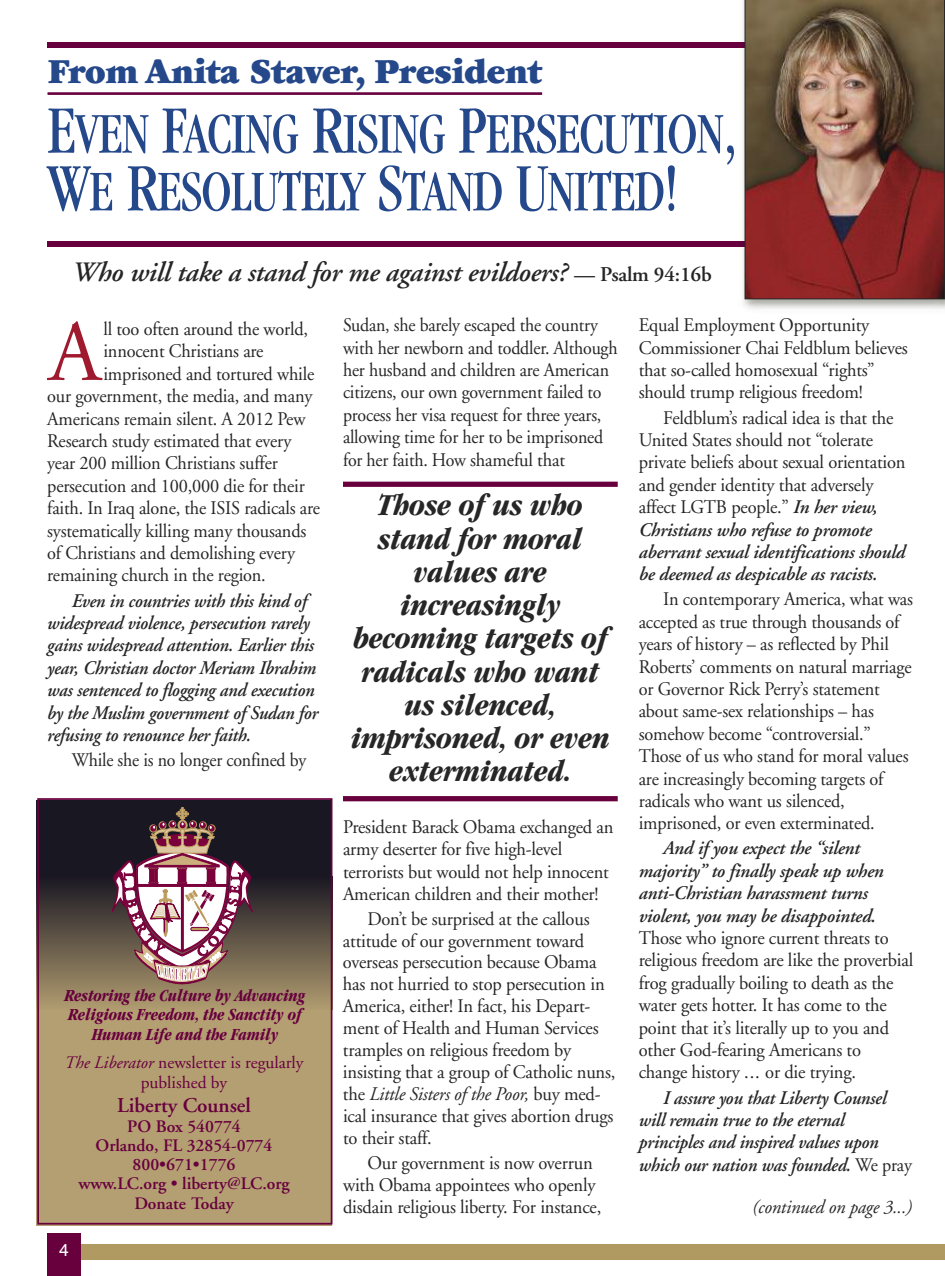
<style>
.page{position:relative;width:945px;height:1276px;background:#fff}
.page>*{position:absolute;margin:0;border:0;box-sizing:border-box;transform-origin:0 0}
.t1{font:86.8px "Adobe Garamond";color:#9f1a2e;scale:.96 1}
.t2{font:condensed 59.5px/57.8px "Garamond";letter-spacing:-.01em;color:#24488a;scale:.91 1}
.t3{font:900 36.75px "Garamond";letter-spacing:-.01em;color:#24488a;scale:.95 1}
.t4{font:italic 700 condensed 31.5px/33.2px "Garamond";letter-spacing:-.01em;color:#272627;text-align:center}
.t5{font:italic 600 28px "Adobe Garamond";letter-spacing:-.01em;color:#272627}
.t6{font:600 21px "Adobe Garamond";color:#68003e}
.t7{font:19.25px/22.4px "Adobe Garamond";letter-spacing:-.01em;color:#272627;scale:.96 1}
.t8{font:19.25px/22.4px "Adobe Garamond";letter-spacing:-.01em;color:#272627;scale:.95 1}
.t9{font:italic 600 19.25px/22.4px "Adobe Garamond";letter-spacing:-.01em;color:#272627;scale:.94 1}
.t10{font:19.25px/22.4px "Adobe Garamond";letter-spacing:-.01em;color:#272627;scale:.93 1}
.t11{font:italic 600 19.25px/22.4px "Adobe Garamond";letter-spacing:-.01em;color:#272627}
.t12{font:italic 19.25px "Adobe Garamond";letter-spacing:-.01em;color:#272627}
.t13{font:italic 700 condensed 17.5px/19.2px "Garamond";letter-spacing:-.01em;color:#68003e;text-align:center}
.t14{font:600 17.5px/19.2px "Adobe Garamond";color:#68003e;text-align:center}
.t15{font:17.5px/19.2px "Adobe Garamond";color:#68003e;text-align:center}
.t16{font:17.5px "Swiss 721 BT";color:#fff}
.s1{font-size:70px}
.s2{font-style:normal;font-size:21px}
.s3{font-style:italic}
.s4{font-weight:600;font-style:italic}
.s5{font-weight:400;font-style:normal}
</style>
<div class="page">
<div style="left:47px;top:241px;width:745px;height:6px;background:#68003e"></div>
<div style="left:47px;top:42px;width:745px;height:5px;background:#68003e"></div>
<hr style="left:48px;top:92px;width:494px;height:3px;background:#68003e">
<div style="left:71px;top:1244px;width:874px;height:15px;background:#b19962"></div>
<div style="left:47px;top:1233px;width:34px;height:43px;background:#68003e"></div>
<div style="left:37px;top:800px;width:295px;height:80px;background:#191722"></div>
<div style="left:37px;top:1006px;width:295px;height:219px;background:#b49f72"></div>
<div style="left:37px;top:877px;width:295px;height:133px;background:linear-gradient(to bottom,#1a1823,#b09c70)"></div>
<div style="left:37px;top:798px;width:296px;height:426px;border:2px solid #68003e"></div>
<svg style="left:112px;top:807px;width:141px;height:177px"></svg>
<img style="left:738px;top:0;width:207px;height:309px">
<img style="left:738px;top:241px;width:7px;height:6px">
<img style="left:738px;top:42px;width:7px;height:5px">
<svg style="left:745px;top:0;width:200px;height:299px;background:#7e493c"></svg>
<div style="left:343px;top:482px;width:275px;height:5px;background:#68003e"></div>
<div style="left:343px;top:796px;width:275px;height:5px;background:#68003e"></div>
<h3 class="t3" style="left:48px;top:59px;width:522px">From Anita Staver, President</h3>
<h2 class="t2" style="left:48px;top:109px;width:759px"><span class="s1">E</span>VEN <span class="s1">F</span>ACING <span class="s1">R</span>ISING <span class="s1">P</span>ERSECUTION<span class="s1">,<br>W</span>E <span class="s1">R</span>ESOLUTELY <span class="s1">S</span>TAND <span class="s1">U</span>NITED<span class="s1">!</span></h2>
<h3 class="t5" style="left:72px;top:261px;width:641px">Who will take a stand for me against evildoers? <span class="s2">— Psalm 94:16b</span></h3>
<h1 class="t1" style="left:49px;top:318px;width:56px">A</h1>
<p class="t8" style="left:103px;top:319px;width:217px">ll too often around the world,</p>
<p class="t8" style="left:103px;top:342px;width:170px">innocent Christians are</p>
<p class="t8" style="left:103px;top:364px;width:223px">imprisoned and tortured while</p>
<p class="t8" style="left:47px;top:387px;width:281px">our government, the media, and many</p>
<p class="t8" style="left:47px;top:409px;width:273px">Americans remain silent. A 2012 Pew</p>
<p class="t8" style="left:47px;top:431px;width:259px">Research study estimated that every</p>
<p class="t8" style="left:47px;top:454px;width:244px">year 200 million Christians suffer</p>
<p class="t8" style="left:47px;top:476px;width:273px">persecution and 100,000 die for their</p>
<p class="t8" style="left:47px;top:499px;width:289px">faith. In Iraq alone, the ISIS radicals are</p>
<p class="t8" style="left:47px;top:521px;width:274px">systematically killing many thousands</p>
<p class="t8" style="left:47px;top:543px;width:262px">of Christians and demolishing every</p>
<p class="t8" style="left:47px;top:566px;width:232px">remaining church in the region.</p>
<p class="t9" style="left:47px;top:591px;width:290px;text-indent:25px">Even in countries with this kind of widespread violence, persecution rarely gains widespread attention. Earlier this year, Christian doctor Meriam Ibrahim was sentenced to flogging and execution by the Muslim government of Sudan for refusing to renounce her faith.</p>
<p class="t10" style="left:72px;top:750px;width:254px">While she is no longer confined by</p>
<p class="t13" style="left:65px;top:987px;width:242px">Restoring the Culture by Advancing<br>Religious Freedom, the Sanctity of<br>Human Life and the Family</p>
<p class="t15" style="left:64px;top:1055px;width:241px"><span class="s3">The Liberator</span> newsletter is regularly published by</p>
<p class="t6" style="left:117px;top:1097px;width:135px">Liberty Counsel</p>
<p class="t14" style="left:78px;top:1118px;width:213px">PO Box 540774<br>Orlando, FL 32854-0774<br>800•671•1776<br>www.LC.org • liberty@LC.org<br>Donate Today</p>
<p class="t16" style="left:59px;top:1239px;width:11px">4</p>
<p class="t10" style="left:343px;top:316px;width:297px">Sudan, she barely escaped the country with her newborn and toddler. Although her husband and children are American citizens, our own government failed to process her visa request for three years, allowing time for her to be imprisoned for her faith. How shameful that</p>
<p class="t7" style="left:639px;top:316px;width:282px">Equal Employment Opportunity Commissioner Chai Feldblum believes that so-called homosexual “rights” should trump religious freedom!</p>
<p class="t7" style="left:639px;top:408px;width:279px;text-indent:24px">Feldblum’s radical idea is that the United States should not “tolerate private beliefs about sexual orientation and gender identity that adversely affect LGTB people.” <span class="s4">In her view, Christians who refuse to promote aberrant sexual identifications should be deemed as despicable as racists.</span></p>
<p class="t8" style="left:639px;top:590px;width:290px;text-indent:24px">In contemporary America, what was accepted as true through thousands of years of history – as reflected by Phil Roberts’ comments on natural marriage or Governor Rick Perry’s statement about same-sex relationships – has somehow become “controversial.” Those of us who stand for moral values are increasingly becoming targets of radicals who want us silenced, imprisoned, or even exterminated.</p>
<p class="t11" style="left:639px;top:839px;width:246px;text-indent:25px">And if you expect the “silent majority” to finally speak up when anti-Christian harassment turns violent, you may be disappointed.</p>
<p class="t7" style="left:639px;top:928px;width:287px">Those who ignore current threats to religious freedom are like the proverbial frog gradually boiling to death as the water gets hotter. It has come to the point that it’s literally up to you and other God-fearing Americans to change history ... or die trying.</p>
<p class="t9" style="left:639px;top:1088px;width:292px;text-indent:25px">I assure you that Liberty Counsel will remain true to the eternal principles and inspired values upon which our nation was founded. <span class="s5">We pray</span></p>
<h3 class="t4" style="left:351px;top:491px;width:261px">Those of us who stand for moral values are increasingly becoming targets of radicals who want us silenced, imprisoned, or even exterminated.</h3>
<p class="t7" style="left:343px;top:817px;width:283px">President Barack Obama exchanged an army deserter for five high-level terrorists but would not help innocent American children and their mother!</p>
<p class="t7" style="left:343px;top:909px;width:285px;line-height:21.9px;text-indent:25px">Don’t be surprised at the callous attitude of our government toward overseas persecution because Obama has not hurried to stop persecution in America, either! In fact, his Depart&shy;ment of Health and Human Services tramples on religious freedom by insisting that a group of Catholic nuns, the <span class="s3">Little Sisters of the Poor,</span> buy med&shy;ical insurance that gives abortion drugs to their staff.</p>
<p class="t7" style="left:343px;top:1153px;width:271px;text-indent:25px">Our government is now overrun with Obama appointees who openly disdain religious liberty. For instance,</p>
<p class="t12" style="left:753px;top:1199px;width:161px">(continued on page 3...)</p>
</div>
